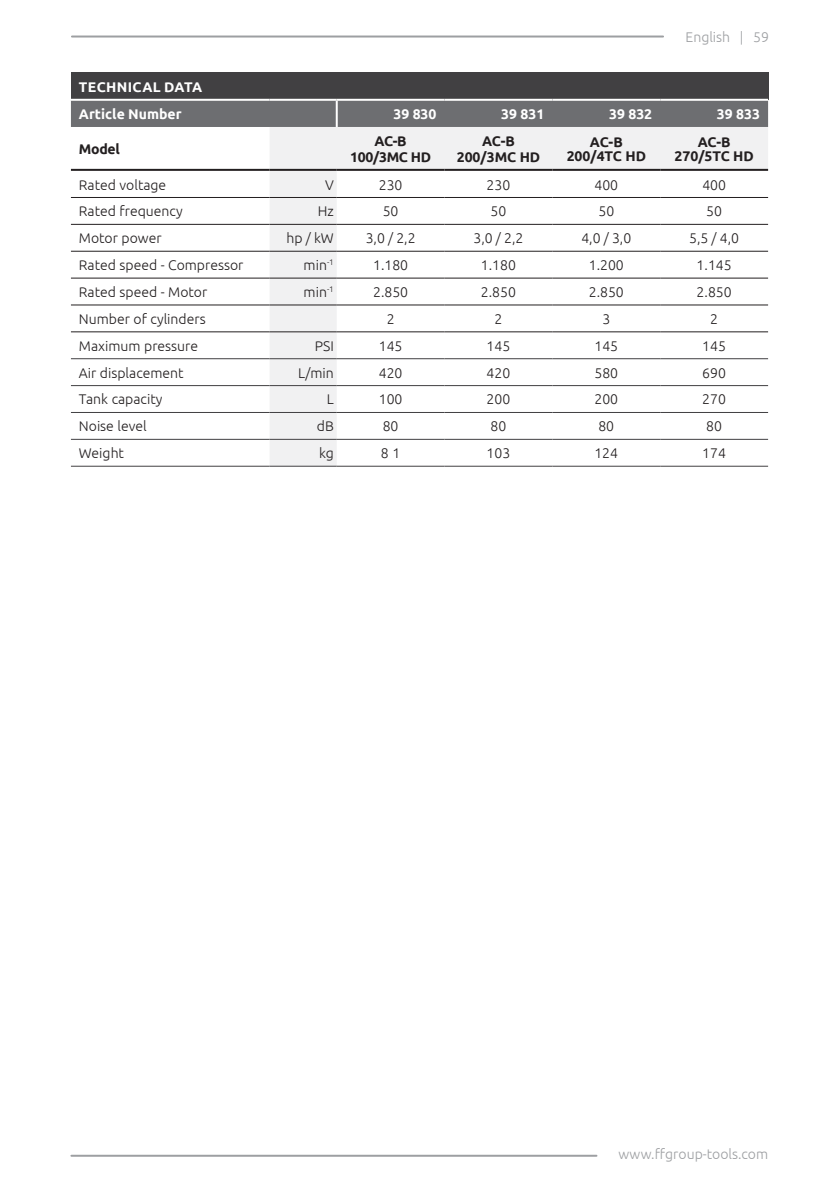
<style>
.page{position:relative;width:840px;height:1191px;background:#fff}
.page>*{position:absolute;margin:0;border:0;box-sizing:border-box;transform-origin:0 0}
.t1{font:300 14px "Ubuntu";color:#231f20}
.t2{font:700 14px/27.2px "Ubuntu";color:#fff}
.t3{font:700 14px/14px "Ubuntu";color:#231f20;text-align:center}
.t4{font:300 14px "Ubuntu";color:#9d9fa2}
.t5{font:700 14px/16px "Ubuntu";letter-spacing:-.02em;color:#231f20;text-align:center}
</style>
<div class="page">
<hr style="left:71px;top:1154px;width:525px;height:2px;background:#9d9fa2">
<div style="left:71px;top:73px;width:696px;height:27px;background:#414042"></div>
<div style="left:71px;top:101px;width:696px;height:26px;background:#6d6e71"></div>
<svg style="left:269px;top:127px;width:498px;height:339px"></svg>
<hr style="left:71px;top:197px;width:198px;height:1px;background:#231f20">
<hr style="left:269px;top:197px;width:67px;height:1px;background:#231f20">
<hr style="left:336px;top:197px;width:108px;height:1px;background:#231f20">
<hr style="left:444px;top:197px;width:108px;height:1px;background:#231f20">
<hr style="left:552px;top:197px;width:108px;height:1px;background:#231f20">
<hr style="left:660px;top:197px;width:107px;height:1px;background:#231f20">
<hr style="left:71px;top:224px;width:198px;height:1px;background:#231f20">
<hr style="left:269px;top:224px;width:67px;height:1px;background:#231f20">
<hr style="left:336px;top:224px;width:108px;height:1px;background:#231f20">
<hr style="left:444px;top:224px;width:108px;height:1px;background:#231f20">
<hr style="left:552px;top:224px;width:108px;height:1px;background:#231f20">
<hr style="left:660px;top:224px;width:107px;height:1px;background:#231f20">
<hr style="left:71px;top:251px;width:198px;height:1px;background:#231f20">
<hr style="left:269px;top:251px;width:67px;height:1px;background:#231f20">
<hr style="left:71px;top:278px;width:198px;height:1px;background:#231f20">
<hr style="left:269px;top:278px;width:67px;height:1px;background:#231f20">
<hr style="left:71px;top:358px;width:198px;height:1px;background:#414042">
<hr style="left:269px;top:358px;width:67px;height:1px;background:#414042">
<hr style="left:336px;top:358px;width:108px;height:1px;background:#414042">
<hr style="left:444px;top:358px;width:108px;height:1px;background:#414042">
<hr style="left:552px;top:358px;width:108px;height:1px;background:#414042">
<hr style="left:660px;top:358px;width:107px;height:1px;background:#414042">
<hr style="left:71px;top:385px;width:198px;height:1px;background:#414042">
<hr style="left:269px;top:385px;width:67px;height:1px;background:#414042">
<hr style="left:336px;top:385px;width:108px;height:1px;background:#414042">
<hr style="left:444px;top:385px;width:108px;height:1px;background:#414042">
<hr style="left:552px;top:385px;width:108px;height:1px;background:#414042">
<hr style="left:660px;top:385px;width:107px;height:1px;background:#414042">
<hr style="left:71px;top:412px;width:198px;height:1px;background:#414042">
<hr style="left:269px;top:412px;width:67px;height:1px;background:#414042">
<hr style="left:336px;top:412px;width:108px;height:1px;background:#414042">
<hr style="left:444px;top:412px;width:108px;height:1px;background:#414042">
<hr style="left:552px;top:412px;width:108px;height:1px;background:#414042">
<hr style="left:660px;top:412px;width:107px;height:1px;background:#414042">
<hr style="left:71px;top:439px;width:198px;height:1px;background:#414042">
<hr style="left:269px;top:439px;width:67px;height:1px;background:#414042">
<hr style="left:336px;top:439px;width:108px;height:1px;background:#414042">
<hr style="left:444px;top:439px;width:108px;height:1px;background:#414042">
<hr style="left:552px;top:439px;width:108px;height:1px;background:#414042">
<hr style="left:660px;top:439px;width:107px;height:1px;background:#414042">
<hr style="left:71px;top:466px;width:198px;height:1px;background:#414042">
<hr style="left:269px;top:466px;width:67px;height:1px;background:#414042">
<hr style="left:336px;top:466px;width:108px;height:1px;background:#414042">
<hr style="left:444px;top:466px;width:108px;height:1px;background:#414042">
<hr style="left:552px;top:466px;width:108px;height:1px;background:#414042">
<hr style="left:660px;top:466px;width:107px;height:1px;background:#414042">
<hr style="left:71px;top:305px;width:198px;height:1px;background:#231f20">
<hr style="left:71px;top:331px;width:198px;height:1px;background:#231f20">
<hr style="left:335px;top:101px;width:2px;height:26px;background:#fff">
<hr style="left:336px;top:251px;width:108px;height:1px;background:#231f20">
<hr style="left:444px;top:251px;width:108px;height:1px;background:#231f20">
<hr style="left:552px;top:251px;width:108px;height:1px;background:#231f20">
<hr style="left:660px;top:251px;width:107px;height:1px;background:#231f20">
<hr style="left:336px;top:278px;width:108px;height:1px;background:#231f20">
<hr style="left:444px;top:278px;width:108px;height:1px;background:#231f20">
<hr style="left:552px;top:278px;width:108px;height:1px;background:#231f20">
<hr style="left:660px;top:278px;width:107px;height:1px;background:#231f20">
<hr style="left:269px;top:305px;width:67px;height:1px;background:#231f20">
<hr style="left:336px;top:305px;width:108px;height:1px;background:#231f20">
<hr style="left:444px;top:305px;width:108px;height:1px;background:#231f20">
<hr style="left:552px;top:305px;width:108px;height:1px;background:#231f20">
<hr style="left:660px;top:305px;width:107px;height:1px;background:#231f20">
<hr style="left:269px;top:331px;width:67px;height:1px;background:#231f20">
<hr style="left:336px;top:331px;width:108px;height:1px;background:#231f20">
<hr style="left:444px;top:331px;width:108px;height:1px;background:#231f20">
<hr style="left:552px;top:331px;width:108px;height:1px;background:#231f20">
<hr style="left:660px;top:331px;width:107px;height:1px;background:#231f20">
<hr style="left:71px;top:169px;width:198px;height:2px;background:#231f20">
<hr style="left:269px;top:169px;width:67px;height:2px;background:#231f20">
<hr style="left:336px;top:169px;width:108px;height:2px;background:#231f20">
<hr style="left:444px;top:169px;width:108px;height:2px;background:#231f20">
<hr style="left:552px;top:169px;width:108px;height:2px;background:#231f20">
<hr style="left:660px;top:169px;width:107px;height:2px;background:#231f20">
<hr style="left:71px;top:99px;width:198px;height:2px;background:#fff">
<hr style="left:269px;top:99px;width:67px;height:2px;background:#fff">
<hr style="left:336px;top:99px;width:108px;height:2px;background:#fff">
<hr style="left:444px;top:99px;width:108px;height:2px;background:#fff">
<hr style="left:552px;top:99px;width:108px;height:2px;background:#fff">
<hr style="left:660px;top:99px;width:107px;height:2px;background:#fff">
<hr style="left:72px;top:36px;width:590px;height:2px;background:#9d9fa2">
<p class="t2" style="left:79px;top:73px;width:125px">TECHNICAL DATA<br>Article Number</p>
<p class="t4" style="left:685px;top:29px;width:85px">English | 59</p>
<p class="t2" style="left:393px;top:100px;width:45px">39 830</p>
<p class="t2" style="left:501px;top:100px;width:45px">39 831</p>
<p class="t2" style="left:608px;top:100px;width:45px">39 832</p>
<p class="t2" style="left:716px;top:100px;width:45px">39 833</p>
<p class="t5" style="left:79px;top:141px;width:42px">Model</p>
<p class="t5" style="left:350px;top:133px;width:82px">AC-B<br>100/3MC HD</p>
<p class="t3" style="left:456px;top:133px;width:85px;line-height:16px">AC-B<br>200/3MC HD</p>
<p class="t3" style="left:566px;top:135px;width:81px">AC-B<br>200/4TC HD</p>
<p class="t3" style="left:674px;top:135px;width:81px">AC-B<br>270/5TC HD</p>
<p class="t1" style="left:79px;top:176px;width:89px">Rated voltage</p>
<p class="t1" style="left:325px;top:176px;width:10px">V</p>
<p class="t1" style="left:378px;top:176px;width:25px">230</p>
<p class="t1" style="left:486px;top:176px;width:25px">230</p>
<p class="t1" style="left:594px;top:176px;width:25px">400</p>
<p class="t1" style="left:702px;top:176px;width:25px">400</p>
<p class="t1" style="left:79px;top:203px;width:105px">Rated frequency</p>
<p class="t1" style="left:317px;top:203px;width:18px">Hz</p>
<p class="t1" style="left:382px;top:203px;width:17px">50</p>
<p class="t1" style="left:490px;top:203px;width:17px">50</p>
<p class="t1" style="left:598px;top:203px;width:17px">50</p>
<p class="t1" style="left:705px;top:203px;width:17px">50</p>
<p class="t1" style="left:79px;top:230px;width:84px">Motor power</p>
<p class="t1" style="left:286px;top:230px;width:49px">hp / kW</p>
<p class="t1" style="left:365px;top:230px;width:51px">3,0 / 2,2</p>
<p class="t1" style="left:473px;top:230px;width:51px">3,0 / 2,2</p>
<p class="t1" style="left:581px;top:230px;width:51px">4,0 / 3,0</p>
<p class="t1" style="left:688px;top:230px;width:51px">5,5 / 4,0</p>
<p class="t1" style="left:79px;top:257px;width:166px">Rated speed - Compressor</p>
<p class="t1" style="left:303px;top:257px;width:32px">min<sup>-1</sup></p>
<p class="t1" style="left:373px;top:257px;width:37px">1.180</p>
<p class="t1" style="left:480px;top:257px;width:37px">1.180</p>
<p class="t1" style="left:588px;top:257px;width:37px">1.200</p>
<p class="t1" style="left:696px;top:257px;width:37px">1.145</p>
<p class="t1" style="left:79px;top:283px;width:130px">Rated speed - Motor</p>
<p class="t1" style="left:303px;top:283px;width:32px">min<sup>-1</sup></p>
<p class="t1" style="left:373px;top:283px;width:37px">2.850</p>
<p class="t1" style="left:480px;top:283px;width:37px">2.850</p>
<p class="t1" style="left:588px;top:283px;width:37px">2.850</p>
<p class="t1" style="left:696px;top:283px;width:37px">2.850</p>
<p class="t1" style="left:79px;top:310px;width:128px">Number of cylinders</p>
<p class="t1" style="left:386px;top:310px;width:9px">2</p>
<p class="t1" style="left:494px;top:310px;width:9px">2</p>
<p class="t1" style="left:602px;top:310px;width:9px">3</p>
<p class="t1" style="left:709px;top:310px;width:9px">2</p>
<p class="t1" style="left:79px;top:337px;width:121px">Maximum pressure</p>
<p class="t1" style="left:315px;top:337px;width:20px">PSI</p>
<p class="t1" style="left:378px;top:337px;width:25px">145</p>
<p class="t1" style="left:486px;top:337px;width:25px">145</p>
<p class="t1" style="left:594px;top:337px;width:25px">145</p>
<p class="t1" style="left:702px;top:337px;width:25px">145</p>
<p class="t1" style="left:79px;top:364px;width:106px">Air displacement</p>
<p class="t1" style="left:298px;top:364px;width:37px">L/min</p>
<p class="t1" style="left:378px;top:364px;width:25px">420</p>
<p class="t1" style="left:486px;top:364px;width:25px">420</p>
<p class="t1" style="left:594px;top:364px;width:25px">580</p>
<p class="t1" style="left:702px;top:364px;width:25px">690</p>
<p class="t1" style="left:79px;top:391px;width:85px">Tank capacity</p>
<p class="t1" style="left:326px;top:391px;width:9px">L</p>
<p class="t1" style="left:378px;top:391px;width:25px">100</p>
<p class="t1" style="left:486px;top:391px;width:25px">200</p>
<p class="t1" style="left:594px;top:391px;width:25px">200</p>
<p class="t1" style="left:701px;top:391px;width:25px">270</p>
<p class="t1" style="left:79px;top:418px;width:69px">Noise level</p>
<p class="t1" style="left:317px;top:418px;width:18px">dB</p>
<p class="t1" style="left:382px;top:418px;width:17px">80</p>
<p class="t1" style="left:490px;top:418px;width:17px">80</p>
<p class="t1" style="left:598px;top:418px;width:17px">80</p>
<p class="t1" style="left:705px;top:418px;width:17px">80</p>
<p class="t1" style="left:79px;top:445px;width:47px">Weight</p>
<p class="t1" style="left:319px;top:445px;width:16px">kg</p>
<p class="t1" style="left:381px;top:445px;width:21px">8 1</p>
<p class="t1" style="left:486px;top:445px;width:25px">103</p>
<p class="t1" style="left:594px;top:445px;width:25px">124</p>
<p class="t1" style="left:701px;top:445px;width:25px">174</p>
<p class="t4" style="left:618px;top:1145px;width:151px">www.ffgroup-tools.com</p>
</div>
